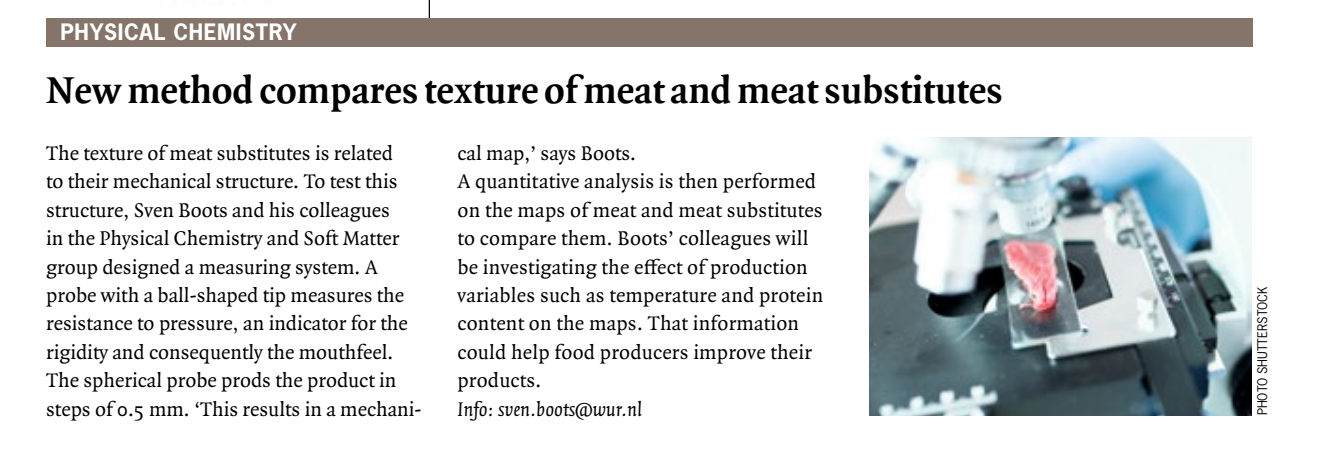
<style>
.page{position:relative;width:1335px;height:458px;background:#fff}
.page>*{position:absolute;margin:0;border:0;box-sizing:border-box;transform-origin:0 0}
.t1{font:700 40px "Quadraat OT";color:#000}
.t2{font:21.25px/28.2px "Quadraat OT";color:#000}
.t3{font:italic 21.25px "Quadraat OT";color:#000}
.t4{font:700 21.25px "News Gothic Std";letter-spacing:.03em;color:#fff}
.t5{font:12.5px "News Gothic Std";color:#000}
</style>
<div class="page">
<hr style="left:428px;top:0;width:2px;height:32px;background:#000">
<div style="left:46px;top:18px;width:1206px;height:28px;background:#847469"></div>
<img style="left:869px;top:137px;width:382px;height:278px">
<p class="t4" style="left:61px;top:18px;width:237px">PHYSICAL CHEMISTRY</p>
<h1 class="t1" style="left:46px;top:67px;width:957px">New method compares texture of meat and meat substitutes</h1>
<p class="t2" style="left:46px;top:139px;width:377px">The texture of meat substitutes is related<br>to their mechanical structure. To test this structure, Sven Boots and his colleagues<br>in the Physical Chemistry and Soft Matter group designed a measuring system. A probe with a ball-shaped tip measures the resistance to pressure, an indicator for the rigidity and consequently the mouthfeel.<br>The spherical probe prods the product in steps of 0.5 mm. ‘This results in a mechani-</p>
<p class="t2" style="left:457px;top:139px;width:367px">cal map,’ says Boots.<br>A quantitative analysis is then performed on the maps of meat and meat substitutes to compare them. Boots’ colleagues will be investigating the effect of production variables such as temperature and protein content on the maps. That information could help food producers improve their products.</p>
<p class="t3" style="left:457px;top:397px;width:186px">Info: sven.boots@wur.nl</p>
<p class="t5" style="left:1254px;top:415px;width:130px;rotate:-90deg">PHOTO SHUTTERSTOCK</p>
</div>
